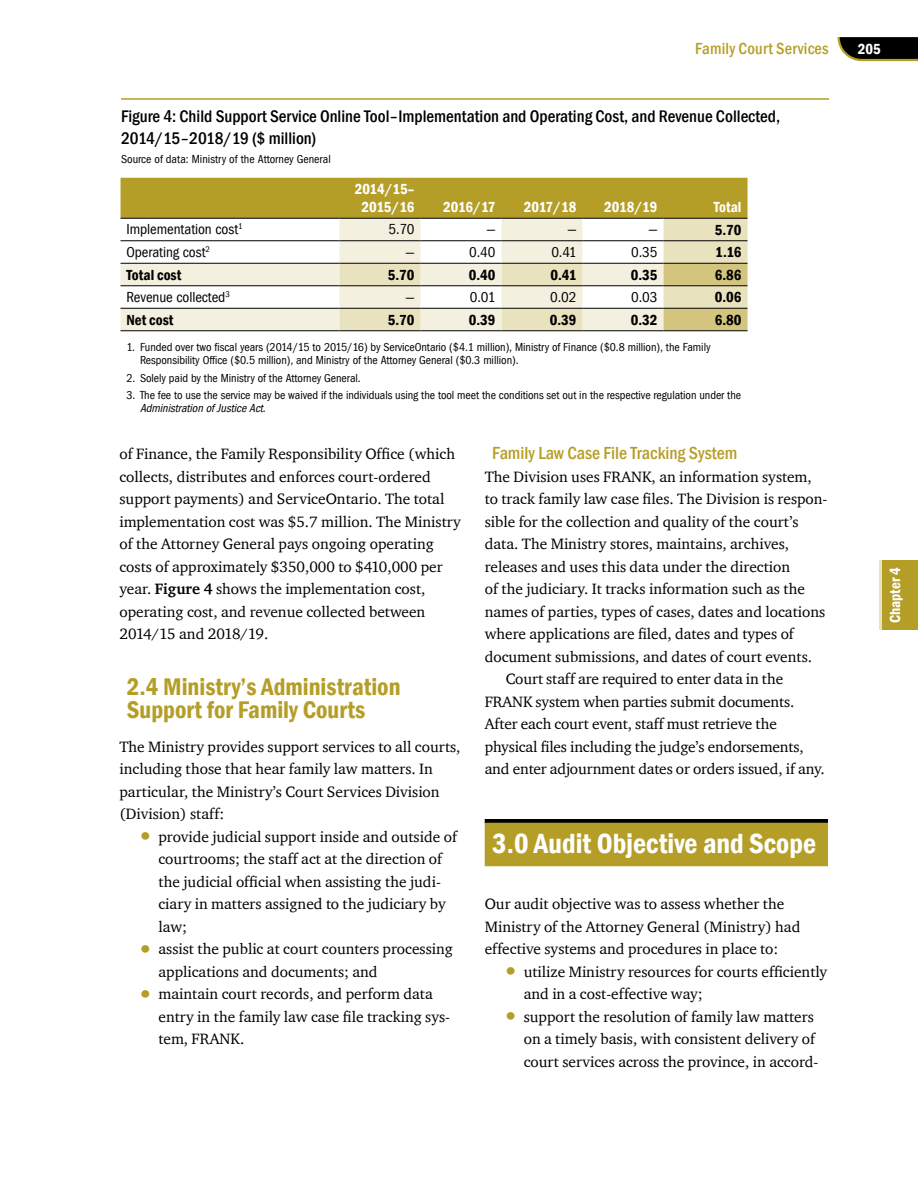
<style>
.page{position:relative;width:918px;height:1188px;background:#fff}
.page>*{position:absolute;margin:0;border:0;box-sizing:border-box;transform-origin:0 0}
.t1{font:600 condensed 28.5px "Franklin Gothic";color:#fff}
.t2{font:600 condensed 24.75px/22.5px "Franklin Gothic";color:#b59e27}
.t3{font:500 condensed 18px "Franklin Gothic";color:#b59e27}
.t4{font:500 condensed 17.25px/22.5px "Franklin Gothic";color:#000}
.t5{font:500 condensed 16.5px "Franklin Gothic";letter-spacing:.01em;color:#b59e27}
.t6{font:15.3px/22.5px "Charter ITC";color:#000}
.t7{font:15px "Franklin Got Cd ITCTT";letter-spacing:-.005em;color:#000}
.t8{font:600 condensed 15px "Franklin Gothic";color:#000}
.t9{font:600 condensed 15px/18px "Franklin Gothic";color:#fff;text-align:center}
.t10{font:12px/13.5px "Franklin Got Cd ITCTT";letter-spacing:-.005em;color:#000}
.s1{font-style:italic}
.s2{font-weight:700}
.s3{font-size:27px;color:#b59e27}
</style>
<div class="page">
<div style="left:882px;top:560px;width:36px;height:70px;background:#b59e27"></div>
<hr style="left:879px;top:560px;width:3px;height:70px;background:#e9e2be">
<svg style="left:837px;top:37px;width:81px;height:25px;background:#2d2b1f"></svg>
<svg style="left:485px;top:819px;width:343px;height:4px"></svg>
<div style="left:485px;top:823px;width:343px;height:43px;background:#b59e27"></div>
<hr style="left:121px;top:98px;width:708px;height:2px;background:#b59e27">
<div style="left:121px;top:178px;width:627px;height:40px;background:#b59e27"></div>
<svg style="left:121px;top:331px;width:627px;height:1px"></svg>
<svg style="left:121px;top:219px;width:219px;height:111px"></svg>
<svg style="left:340px;top:219px;width:408px;height:111px"></svg>
<svg style="left:664px;top:264px;width:84px;height:66px;background:#d8cd93"></svg>
<hr style="left:121px;top:330px;width:219px;height:1px;background:#000">
<hr style="left:340px;top:330px;width:81px;height:1px;background:#000">
<hr style="left:421px;top:330px;width:81px;height:1px;background:#000">
<hr style="left:502px;top:330px;width:81px;height:1px;background:#000">
<hr style="left:583px;top:330px;width:81px;height:1px;background:#000">
<hr style="left:664px;top:330px;width:84px;height:1px;background:#000">
<hr style="left:121px;top:218px;width:219px;height:1px;background:#000">
<hr style="left:340px;top:218px;width:81px;height:1px;background:#000">
<hr style="left:421px;top:218px;width:81px;height:1px;background:#000">
<hr style="left:502px;top:218px;width:81px;height:1px;background:#000">
<hr style="left:583px;top:218px;width:81px;height:1px;background:#000">
<hr style="left:664px;top:218px;width:84px;height:1px;background:#000">
<hr style="left:121px;top:240px;width:219px;height:1px;background:#000">
<hr style="left:340px;top:240px;width:81px;height:1px;background:#000">
<hr style="left:421px;top:240px;width:81px;height:1px;background:#000">
<hr style="left:502px;top:240px;width:81px;height:1px;background:#000">
<hr style="left:583px;top:240px;width:81px;height:1px;background:#000">
<hr style="left:664px;top:240px;width:84px;height:1px;background:#000">
<hr style="left:121px;top:263px;width:219px;height:1px;background:#000">
<hr style="left:340px;top:263px;width:81px;height:1px;background:#000">
<hr style="left:421px;top:263px;width:81px;height:1px;background:#000">
<hr style="left:502px;top:263px;width:81px;height:1px;background:#000">
<hr style="left:583px;top:263px;width:81px;height:1px;background:#000">
<hr style="left:664px;top:263px;width:84px;height:1px;background:#000">
<hr style="left:121px;top:285px;width:219px;height:1px;background:#000">
<hr style="left:340px;top:285px;width:81px;height:1px;background:#000">
<hr style="left:421px;top:285px;width:81px;height:1px;background:#000">
<hr style="left:502px;top:285px;width:81px;height:1px;background:#000">
<hr style="left:583px;top:285px;width:81px;height:1px;background:#000">
<hr style="left:664px;top:285px;width:84px;height:1px;background:#000">
<hr style="left:121px;top:308px;width:219px;height:1px;background:#000">
<hr style="left:340px;top:308px;width:81px;height:1px;background:#000">
<hr style="left:421px;top:308px;width:81px;height:1px;background:#000">
<hr style="left:502px;top:308px;width:81px;height:1px;background:#000">
<hr style="left:583px;top:308px;width:81px;height:1px;background:#000">
<hr style="left:664px;top:308px;width:84px;height:1px;background:#000">
<p class="t5" style="left:695px;top:38px;width:135px">Family Court Services</p>
<p class="t9" style="left:858px;top:40px;width:24px">205</p>
<p class="t4" style="left:121px;top:104px;width:661px">Figure 4: Child Support Service Online Tool–Implementation and Operating Cost, and Revenue Collected,<br>2014/15–2018/19 ($ million)</p>
<p class="t10" style="left:121px;top:152px;width:211px">Source of data: Ministry of the Attorney General</p>
<p class="t9" style="left:355px;top:180px;width:61px">2014/15–<br>2015/16</p>
<p class="t9" style="left:443px;top:198px;width:54px">2016/17</p>
<p class="t9" style="left:524px;top:198px;width:54px">2017/18</p>
<p class="t9" style="left:604px;top:198px;width:55px">2018/19</p>
<p class="t9" style="left:714px;top:198px;width:29px">Total</p>
<p class="t7" style="left:127px;top:221px;width:118px">Implementation cost<sup>1</sup></p>
<p class="t7" style="left:388px;top:221px;width:28px">5.70</p>
<p class="t7" style="left:486px;top:221px;width:11px">—</p>
<p class="t7" style="left:567px;top:221px;width:11px">—</p>
<p class="t7" style="left:648px;top:221px;width:11px">—</p>
<p class="t8" style="left:715px;top:220px;width:28px">5.70</p>
<p class="t7" style="left:127px;top:243px;width:85px">Operating cost<sup>2</sup></p>
<p class="t7" style="left:405px;top:243px;width:11px">—</p>
<p class="t7" style="left:469px;top:243px;width:28px">0.40</p>
<p class="t7" style="left:551px;top:243px;width:27px">0.41</p>
<p class="t7" style="left:631px;top:243px;width:28px">0.35</p>
<p class="t8" style="left:715px;top:242px;width:28px">1.16</p>
<p class="t8" style="left:127px;top:265px;width:56px">Total cost</p>
<p class="t8" style="left:388px;top:265px;width:28px">5.70</p>
<p class="t8" style="left:469px;top:265px;width:28px">0.40</p>
<p class="t8" style="left:550px;top:265px;width:28px">0.41</p>
<p class="t8" style="left:631px;top:265px;width:28px">0.35</p>
<p class="t8" style="left:715px;top:265px;width:28px">6.86</p>
<p class="t7" style="left:127px;top:288px;width:105px">Revenue collected<sup>3</sup></p>
<p class="t7" style="left:405px;top:288px;width:11px">—</p>
<p class="t7" style="left:470px;top:288px;width:27px">0.01</p>
<p class="t7" style="left:550px;top:288px;width:28px">0.02</p>
<p class="t7" style="left:631px;top:288px;width:28px">0.03</p>
<p class="t8" style="left:715px;top:287px;width:28px">0.06</p>
<p class="t8" style="left:127px;top:310px;width:49px">Net cost</p>
<p class="t8" style="left:388px;top:310px;width:28px">5.70</p>
<p class="t8" style="left:469px;top:310px;width:28px">0.39</p>
<p class="t8" style="left:550px;top:310px;width:28px">0.39</p>
<p class="t8" style="left:631px;top:310px;width:28px">0.32</p>
<p class="t8" style="left:715px;top:310px;width:28px">6.80</p>
<p class="t10" style="left:140px;top:340px;width:572px;text-indent:-14px">1. Funded over two fiscal years (2014/15 to 2015/16) by ServiceOntario ($4.1 million), Ministry of Finance ($0.8 million), the Family<br>Responsibility Office ($0.5 million), and Ministry of the Attorney General ($0.3 million).</p>
<p class="t10" style="left:127px;top:371px;width:236px">2. Solely paid by the Ministry of the Attorney General.</p>
<p class="t10" style="left:140px;top:388px;width:603px;text-indent:-14px">3. The fee to use the service may be waived if the individuals using the tool meet the conditions set out in the respective regulation under the<br><span class="s1">Administration ofJusticeAct</span>.</p>
<p class="t6" style="left:119px;top:442px;width:343px">of Finance, the Family Responsibility Office (which collects, distributes and enforces court-ordered support payments) and ServiceOntario. The total implementation cost was $5.7 million. The Ministry of the Attorney General pays ongoing operating costs of approximately $350,000 to $410,000 per year. <span class="s2">Figure 4</span> shows the implementation cost, operating cost, and revenue collected between 2014/15 and 2018/19.</p>
<h2 class="t2" style="left:127px;top:675px;width:275px">2.4 Ministry’s Administration<br>Support for Family Courts</h2>
<p class="t6" style="left:119px;top:735px;width:343px">The Ministry provides support services to all courts, including those that hear family law matters. In particular, the Ministry’s Court Services Division (Division) staff:</p>
<p class="t6" style="left:158px;top:825px;width:300px;text-indent:-21px"><span class="s3">•</span> provide judicial support inside and outside of courtrooms; the staff act at the direction of the judicial official when assisting the judi&shy;ciary in matters assigned to the judiciary by law;</p>
<p class="t6" style="left:158px;top:937px;width:296px;text-indent:-21px"><span class="s3">•</span> assist the public at court counters processing applications and documents; and</p>
<p class="t6" style="left:158px;top:982px;width:293px;text-indent:-21px"><span class="s3">•</span> maintain court records, and perform data entry in the family law case file tracking sys&shy;tem, FRANK.</p>
<p class="t3" style="left:492px;top:441px;width:247px">Family Law Case File Tracking System</p>
<p class="t6" style="left:485px;top:465px;width:329px">The Division uses FRANK, an information system,</p>
<p class="t6" style="left:485px;top:487px;width:344px">to track family law case files. The Division is respon-</p>
<p class="t6" style="left:485px;top:510px;width:315px">sible for the collection and quality of the court’s</p>
<p class="t6" style="left:485px;top:532px;width:306px">data. The Ministry stores, maintains, archives,</p>
<p class="t6" style="left:485px;top:555px;width:307px">releases and uses this data under the direction</p>
<p class="t6" style="left:485px;top:577px;width:322px">of the judiciary. It tracks information such as the</p>
<p class="t6" style="left:485px;top:600px;width:342px">names of parties, types of cases, dates and locations</p>
<p class="t6" style="left:485px;top:622px;width:311px">where applications are filed, dates and types of</p>
<p class="t6" style="left:485px;top:645px;width:329px">document submissions, and dates of court events.</p>
<p class="t6" style="left:506px;top:667px;width:279px">Court staff are required to enter data in the</p>
<p class="t6" style="left:485px;top:690px;width:311px">FRANK system when parties submit documents.</p>
<p class="t6" style="left:485px;top:712px;width:294px">After each court event, staff must retrieve the</p>
<p class="t6" style="left:485px;top:735px;width:321px">physical files including the judge’s endorsements,</p>
<p class="t6" style="left:485px;top:757px;width:342px">and enter adjournment dates or orders issued, if any.</p>
<h1 class="t1" style="left:492px;top:824px;width:325px">3.0 Audit Objective and Scope</h1>
<p class="t6" style="left:485px;top:892px;width:317px">Our audit objective was to assess whether the<br>Ministry of the Attorney General (Ministry) had effective systems and procedures in place to:</p>
<p class="t6" style="left:524px;top:960px;width:305px;text-indent:-21px"><span class="s3">•</span> utilize Ministry resources for courts efficiently and in a cost-effective way;</p>
<p class="t6" style="left:524px;top:1005px;width:296px;text-indent:-21px"><span class="s3">•</span> support the resolution of family law matters on a timely basis, with consistent delivery of court services across the province, in accord-</p>
<p class="t9" style="left:886px;top:623px;width:58px;rotate:-90deg">Chapter 4</p>
</div>
